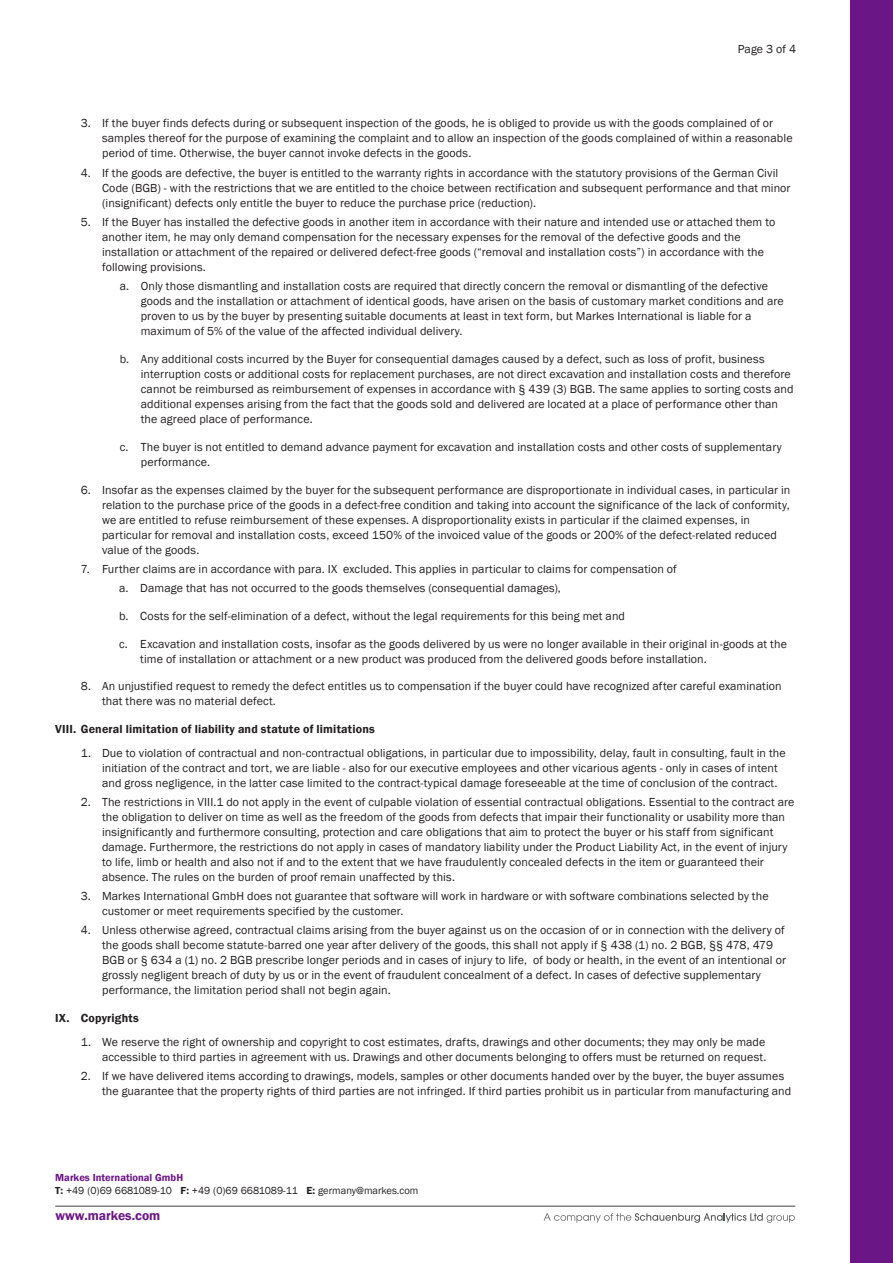
<style>
.page{position:relative;width:893px;height:1263px;background:#fff}
.page>*{position:absolute;margin:0;border:0;box-sizing:border-box;transform-origin:0 0}
.t1{font:600 13.5px "Franklin Gothic";color:#6b1687}
.Body_small{font:12px/15px "Franklin Gothic";letter-spacing:.01em;color:#231f20}
.t2{font:600 12px "Franklin Gothic";letter-spacing:.015em;color:#231f20}
.t3{font:10.5px/13.6px "Franklin Gothic";color:#231f20}
.s1{font-weight:600;color:#6b1687}
.s2{font-weight:600}
</style>
<div class="page">
<div style="left:850px;top:0;width:43px;height:1263px;background:#6b1687"></div>
<hr style="left:55px;top:1206px;width:740px;height:1px;background:#57585a">
<svg style="left:544px;top:1213px;width:251px;height:10px"></svg>
<p class="Body_small" style="left:738px;top:42px;width:60px">Page 3 of 4</p>
<p class="Body_small" style="left:102px;top:116px;width:692px;text-indent:-21px">3. If the buyer finds defects during or subsequent inspection of the goods, he is obliged to provide us with the goods complained of or samples thereof for the purpose of examining the complaint and to allow an inspection of the goods complained of within a reasonable period of time. Otherwise, the buyer cannot invoke defects in the goods.</p>
<p class="Body_small" style="left:102px;top:165px;width:690px;text-indent:-21px">4. If the goods are defective, the buyer is entitled to the warranty rights in accordance with the statutory provisions of the German Civil<br>Code (BGB) - with the restrictions that we are entitled to the choice between rectification and subsequent performance and that minor (insignificant) defects only entitle the buyer to reduce the purchase price (reduction).</p>
<p class="Body_small" style="left:102px;top:215px;width:675px;text-indent:-21px">5. If the Buyer has installed the defective goods in another item in accordance with their nature and intended use or attached them to another item, he may only demand compensation for the necessary expenses for the removal of the defective goods and the installation or attachment of the repaired or delivered defect-free goods (“removal and installation costs”) in accordance with the following provisions.</p>
<p class="Body_small" style="left:141px;top:279px;width:644px;text-indent:-21px">a. Only those dismantling and installation costs are required that directly concern the removal or dismantling of the defective goods and the installation or attachment of identical goods, have arisen on the basis of customary market conditions and are proven to us by the buyer by presenting suitable documents at least in text form, but Markes International is liable for a maximum of 5% of the value of the affected individual delivery.</p>
<p class="Body_small" style="left:141px;top:352px;width:654px;text-indent:-21px">b. Any additional costs incurred by the Buyer for consequential damages caused by a defect, such as loss of profit, business interruption costs or additional costs for replacement purchases, are not direct excavation and installation costs and therefore cannot be reimbursed as reimbursement of expenses in accordance with § 439 (3) BGB. The same applies to sorting costs and additional expenses arising from the fact that the goods sold and delivered are located at a place of performance other than the agreed place of performance.</p>
<p class="Body_small" style="left:141px;top:439px;width:642px;text-indent:-21px">c. The buyer is not entitled to demand advance payment for excavation and installation costs and other costs of supplementary performance.</p>
<p class="Body_small" style="left:102px;top:482px;width:690px;text-indent:-21px">6. Insofar as the expenses claimed by the buyer for the subsequent performance are disproportionate in individual cases, in particular in relation to the purchase price of the goods in a defect-free condition and taking into account the significance of the lack of conformity, we are entitled to refuse reimbursement of these expenses. A disproportionality exists in particular if the claimed expenses, in particular for removal and installation costs, exceed 150% of the invoiced value of the goods or 200% of the defect-related reduced value of the goods.</p>
<p class="Body_small" style="left:81px;top:561px;width:598px">7. Further claims are in accordance with para. IX excluded. This applies in particular to claims for compensation of</p>
<p class="Body_small" style="left:119px;top:581px;width:443px">a. Damage that has not occurred to the goods themselves (consequential damages),</p>
<p class="Body_small" style="left:119px;top:609px;width:507px">b. Costs for the self-elimination of a defect, without the legal requirements for this being met and</p>
<p class="Body_small" style="left:140px;top:636px;width:648px;text-indent:-21px">c. Excavation and installation costs, insofar as the goods delivered by us were no longer available in their original in-goods at the time of installation or attachment or a new product was produced from the delivered goods before installation.</p>
<p class="Body_small" style="left:102px;top:679px;width:681px;text-indent:-21px">8. An unjustified request to remedy the defect entitles us to compensation if the buyer could have recognized after careful examination that there was no material defect.</p>
<p class="t2" style="left:55px;top:722px;width:321px">VIII. General limitation of liability and statute of limitations</p>
<p class="Body_small" style="left:102px;top:745px;width:685px;text-indent:-21px">1. Due to violation of contractual and non-contractual obligations, in particular due to impossibility, delay, fault in consulting, fault in the initiation of the contract and tort, we are liable - also for our executive employees and other vicarious agents - only in cases of intent and gross negligence, in the latter case limited to the contract-typical damage foreseeable at the time of conclusion of the contract.</p>
<p class="Body_small" style="left:102px;top:795px;width:694px;text-indent:-21px">2. The restrictions in VIII.1 do not apply in the event of culpable violation of essential contractual obligations. Essential to the contract are the obligation to deliver on time as well as the freedom of the goods from defects that impair their functionality or usability more than insignificantly and furthermore consulting, protection and care obligations that aim to protect the buyer or his staff from significant damage. Furthermore, the restrictions do not apply in cases of mandatory liability under the Product Liability Act, in the event of injury to life, limb or health and also not if and to the extent that we have fraudulently concealed defects in the item or guaranteed their absence. The rules on the burden of proof remain unaffected by this.</p>
<p class="Body_small" style="left:102px;top:889px;width:668px;text-indent:-21px">3. Markes International GmbH does not guarantee that software will work in hardware or with software combinations selected by the customer or meet requirements specified by the customer.</p>
<p class="Body_small" style="left:102px;top:923px;width:685px;text-indent:-21px">4. Unless otherwise agreed, contractual claims arising from the buyer against us on the occasion of or in connection with the delivery of the goods shall become statute-barred one year after delivery of the goods, this shall not apply if § 438 (1) no. 2 BGB, §§ 478, 479<br>BGB or § 634 a (1) no. 2 BGB prescribe longer periods and in cases of injury to life, of body or health, in the event of an intentional or grossly negligent breach of duty by us or in the event of fraudulent concealment of a defect. In cases of defective supplementary performance, the limitation period shall not begin again.</p>
<p class="t2" style="left:55px;top:1011px;width:85px">IX. Copyrights</p>
<p class="Body_small" style="left:81px;top:1034px;width:687px;text-align:right">1. We reserve the right of ownership and copyright to cost estimates, drafts, drawings and other documents; they may only be made accessible to third parties in agreement with us. Drawings and other documents belonging to offers must be returned on request.</p>
<p class="Body_small" style="left:102px;top:1069px;width:691px;text-indent:-21px">2. If we have delivered items according to drawings, models, samples or other documents handed over by the buyer, the buyer assumes the guarantee that the property rights of third parties are not infringed. If third parties prohibit us in particular from manufacturing and</p>
<p class="t3" style="left:55px;top:1170px;width:365px"><span class="s1">Markes International GmbH<br></span><span class="s2">T:</span> +49 (0)69 6681089-10 <span class="s2">F:</span> +49 (0)69 6681089-11 <span class="s2">E:</span> germany@markes.com</p>
<p class="t1" style="left:56px;top:1207px;width:106px">www.markes.com</p>
</div>
